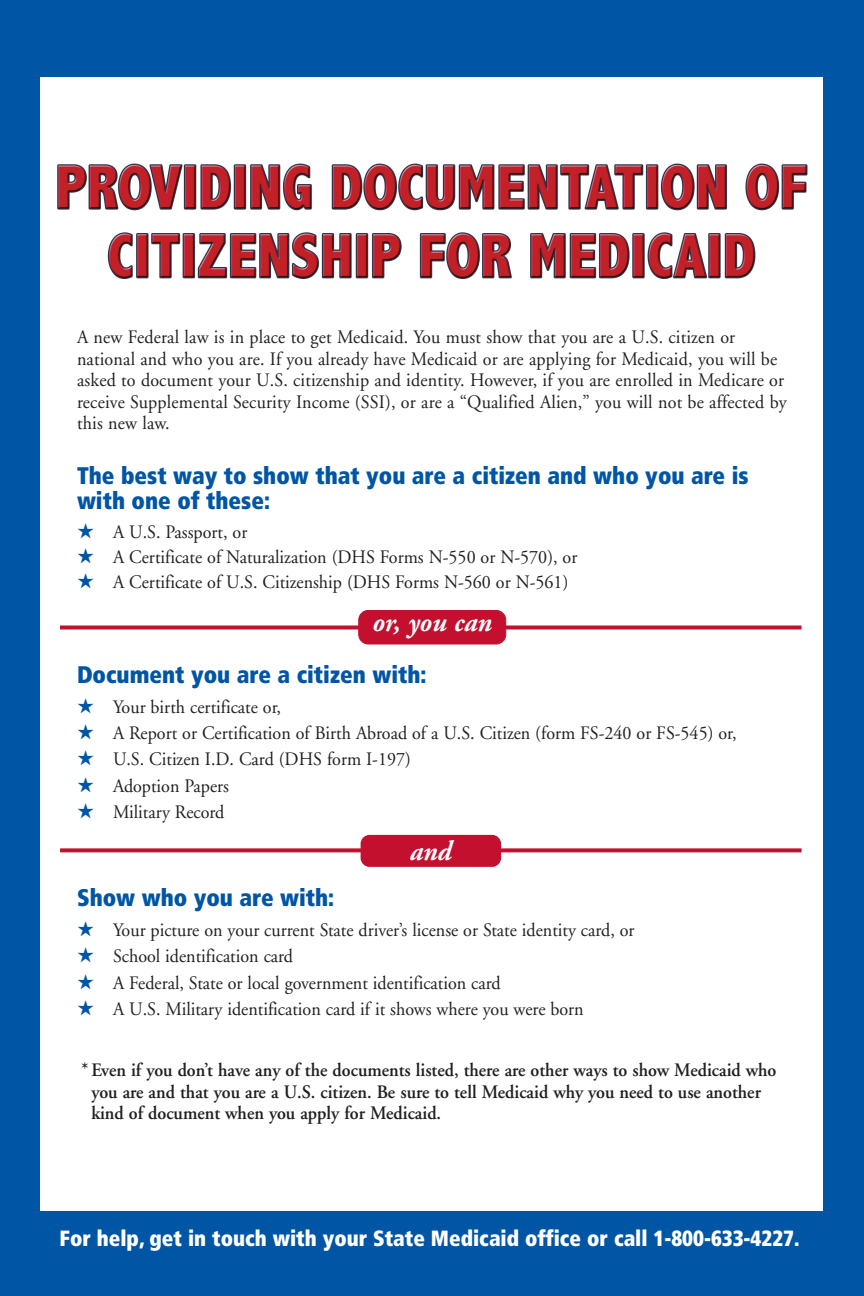
<style>
.page{position:relative;width:864px;height:1296px;background:#0155a5}
.page>*{position:absolute;margin:0;border:0;box-sizing:border-box;transform-origin:0 0}
.t1{font:italic 700 28px "Adobe Garamond";color:#fff;scale:.95 1}
.t2{font:900 condensed 24px/25.5px "Frutiger";color:#0155a5;scale:.95 1}
.t3{font:900 condensed 22px "Frutiger";color:#fff;scale:.95 1}
.t4{font:19px/21.5px "Adobe Garamond";color:#231f20;scale:.95 1}
.t5{font:600 19px/21.5px "Adobe Garamond";color:#231f20;scale:.95 1}
.s1{color:#0155a5}
</style>
<div class="page">
<div style="left:40px;top:78px;width:783px;height:1133px;background:#fff"></div>
<img style="left:57px;top:163px;width:751px;height:116px">
<div style="left:361px;top:835px;width:140px;height:32px;background:#c3102f;border-radius:9px"></div>
<svg style="left:60px;top:626px;width:742px;height:4px;background:#ca2d48"></svg>
<svg style="left:60px;top:848px;width:742px;height:4px;fill:#c3102f"></svg>
<div style="left:358px;top:610px;width:148px;height:34px;background:#c3102f"></div>
<p class="t4" style="left:77px;top:328px;width:749px">A new Federal law is in place to get Medicaid. You must show that you are a U.S. citizen or national and who you are. If you already have Medicaid or are applying for Medicaid, you will be asked to document your U.S. citizenship and identity. However, if you are enrolled in Medicare or receive Supplemental Security Income (SSI), or are a “Qualified Alien,” you will not be affected by this new law.</p>
<p class="t2" style="left:77px;top:465px;width:709px">The best way to show that you are a citizen and who you are is with one of these:</p>
<p class="t4" style="left:77px;top:523px;width:181px"><span class="s1">★</span> A U.S. Passport, or</p>
<p class="t4" style="left:77px;top:548px;width:528px"><span class="s1">★</span> A Certificate of Naturalization (DHS Forms N-550 or N-570), or</p>
<p class="t4" style="left:77px;top:573px;width:519px"><span class="s1">★</span> A Certificate of U.S. Citizenship (DHS Forms N-560 or N-561)</p>
<h1 class="t1" style="left:372px;top:611px;width:127px">or, you can</h1>
<p class="t2" style="left:77px;top:663px;width:369px">Document you are a citizen with:</p>
<p class="t4" style="left:77px;top:698px;width:216px"><span class="s1">★</span> Your birth certificate or,</p>
<p class="t4" style="left:77px;top:724px;width:696px"><span class="s1">★</span> A Report or Certification of Birth Abroad of a U.S. Citizen (form FS-240 or FS-545) or,</p>
<p class="t4" style="left:77px;top:750px;width:353px"><span class="s1">★</span> U.S. Citizen I.D. Card (DHS form I-197)</p>
<p class="t4" style="left:77px;top:777px;width:162px"><span class="s1">★</span> Adoption Papers</p>
<p class="t4" style="left:77px;top:803px;width:157px"><span class="s1">★</span> Military Record</p>
<h1 class="t1" style="left:410px;top:840px;width:46px">and</h1>
<p class="t2" style="left:77px;top:887px;width:272px">Show who you are with:</p>
<p class="t4" style="left:77px;top:921px;width:588px"><span class="s1">★</span> Your picture on your current State driver’s license or State identity card, or</p>
<p class="t4" style="left:77px;top:947px;width:229px"><span class="s1">★</span> School identification card</p>
<p class="t4" style="left:77px;top:974px;width:447px"><span class="s1">★</span> A Federal, State or local government identification card</p>
<p class="t4" style="left:77px;top:1000px;width:535px"><span class="s1">★</span> A U.S. Military identification card if it shows where you were born</p>
<p class="t5" style="left:81px;top:1060px;width:9px">*</p>
<p class="t5" style="left:91px;top:1061px;width:723px">Even if you don’t have any of the documents listed, there are other ways to show Medicaid who you are and that you are a U.S. citizen. Be sure to tell Medicaid why you need to use another kind of document when you apply for Medicaid.</p>
<p class="t3" style="left:59px;top:1230px;width:781px">For help, get in touch with your State Medicaid office or call 1-800-633-4227.</p>
</div>
